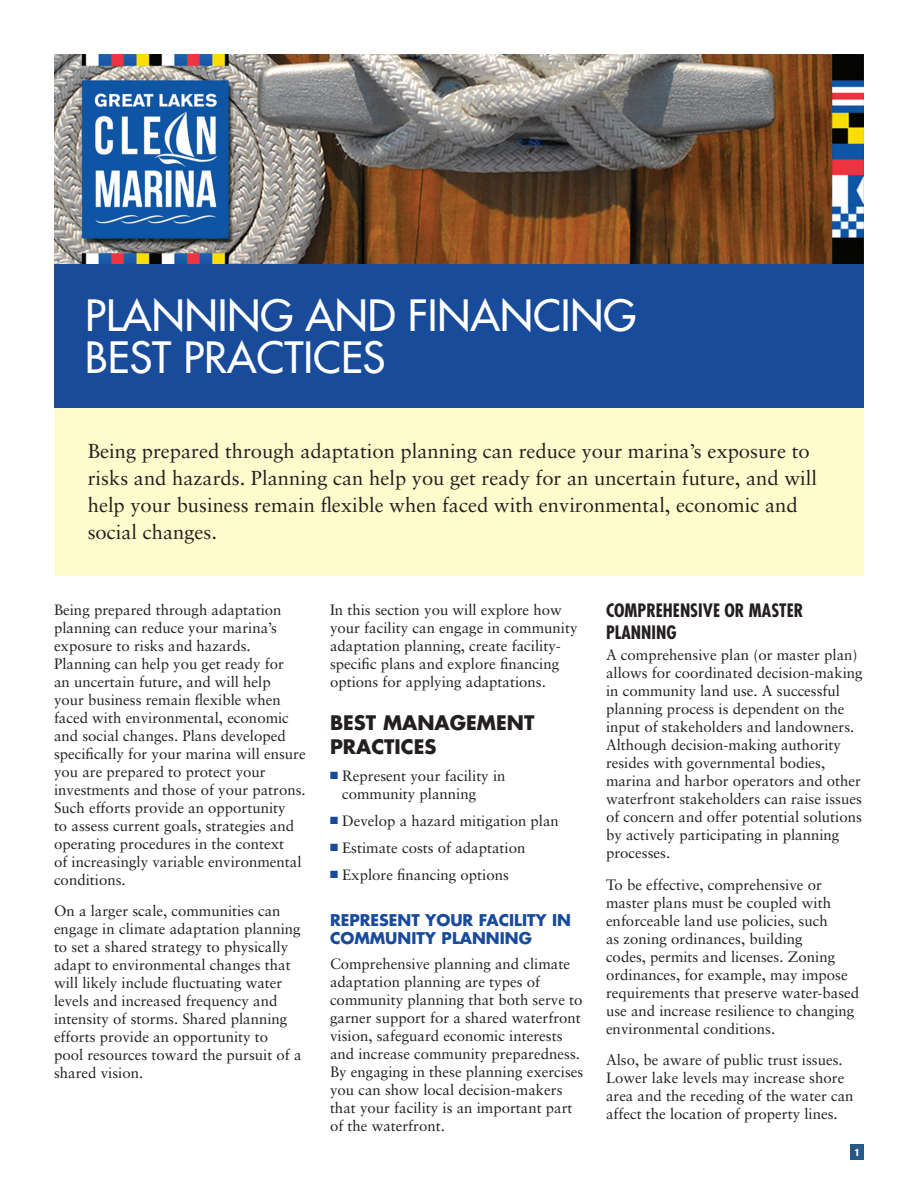
<style>
.page{position:relative;width:918px;height:1188px;background:#fff}
.page>*{position:absolute;margin:0;border:0;box-sizing:border-box;transform-origin:0 0}
.Page_Title{font:42px/42px "Futura";color:#fff}
.body_text{font:20.25px/27px "Sabon";color:#231f20}
.sub_title{font:700 19.5px/23.4px "Futura";color:#231f20}
.subhead3{font:700 condensed 18px/21.6px "Futura";color:#231f20}
.subhead2{font:700 15.75px/18.9px "Futura";color:#194b9b}
.body_text-2{font:15px/18px "Sabon";color:#231f20}
.numbers_bullet_pt{font:15px/18px "Sabon";color:#231f20}
.body_text-3{font:700 10.5px "Akzidenz Grotesk BE";color:#fff}
.s1{color:#194b9b}
</style>
<div class="page">
<div style="left:850px;top:1144px;width:14px;height:16px;background:#265988"></div>
<div style="left:54px;top:408px;width:810px;height:168px;background:#fffbcc"></div>
<img style="left:54px;top:54px;width:810px;height:211px">
<div style="left:54px;top:265px;width:810px;height:143px;background:#194b9b"></div>
<p class="Page_Title" style="left:85px;top:294px;width:552px">PLANNING AND FINANCING<br>BEST PRACTICES</p>
<p class="body_text" style="left:88px;top:437px;width:731px">Being prepared through adaptation planning can reduce your marina’s exposure to risks and hazards. Planning can help you get ready for an uncertain future, and will help your business remain flexible when faced with environmental, economic and social changes.</p>
<p class="body_text-2" style="left:54px;top:600px;width:253px">Being prepared through adaptation planning can reduce your marina’s exposure to risks and hazards.<br>Planning can help you get ready for<br>an uncertain future, and will help<br>your business remain flexible when faced with environmental, economic and social changes. Plans developed specifically for your marina will ensure you are prepared to protect your investments and those of your patrons.<br>Such efforts provide an opportunity<br>to assess current goals, strategies and operating procedures in the context<br>of increasingly variable environmental conditions.</p>
<p class="body_text-2" style="left:54px;top:902px;width:249px">On a larger scale, communities can engage in climate adaptation planning to set a shared strategy to physically adapt to environmental changes that will likely include fluctuating water levels and increased frequency and intensity of storms. Shared planning efforts provide an opportunity to<br>pool resources toward the pursuit of a shared vision.</p>
<p class="body_text-2" style="left:330px;top:600px;width:249px">In this section you will explore how your facility can engage in community adaptation planning, create facility&shy;specific plans and explore financing options for applying adaptations.</p>
<p class="sub_title" style="left:330px;top:711px;width:206px">BEST MANAGEMENT<br>PRACTICES</p>
<p class="numbers_bullet_pt" style="left:342px;top:766px;width:165px;text-indent:-12px"><span class="s1">■</span> Represent your facility in community planning</p>
<p class="numbers_bullet_pt" style="left:330px;top:811px;width:230px"><span class="s1">■</span> Develop a hazard mitigation plan</p>
<p class="numbers_bullet_pt" style="left:330px;top:838px;width:197px"><span class="s1">■</span> Estimate costs of adaptation</p>
<p class="body_text-2" style="left:330px;top:865px;width:180px"><span class="s1">■</span> Explore financing options</p>
<p class="subhead2" style="left:330px;top:910px;width:243px">REPRESENT YOUR FACILITY IN<br>COMMUNITY PLANNING</p>
<p class="body_text-2" style="left:330px;top:955px;width:255px">Comprehensive planning and climate adaptation planning are types of community planning that both serve to garner support for a shared waterfront vision, safeguard economic interests and increase community preparedness.<br>By engaging in these planning exercises you can show local decision-makers that your facility is an important part of the waterfront.</p>
<p class="subhead3" style="left:606px;top:600px;width:199px">COMPREHENSIVE OR MASTER<br>PLANNING</p>
<p class="body_text-2" style="left:606px;top:646px;width:258px">A comprehensive plan (or master plan) allows for coordinated decision-making in community land use. A successful planning process is dependent on the input of stakeholders and landowners.<br>Although decision-making authority resides with governmental bodies, marina and harbor operators and other waterfront stakeholders can raise issues of concern and offer potential solutions by actively participating in planning processes.</p>
<p class="body_text-2" style="left:606px;top:875px;width:255px">To be effective, comprehensive or master plans must be coupled with enforceable land use policies, such<br>as zoning ordinances, building<br>codes, permits and licenses. Zoning ordinances, for example, may impose requirements that preserve water-based use and increase resilience to changing environmental conditions.</p>
<p class="body_text-2" style="left:606px;top:1051px;width:249px">Also, be aware of public trust issues.<br>Lower lake levels may increase shore area and the receding of the water can affect the location of property lines.</p>
<p class="body_text-3" style="left:854px;top:1146px;width:7px">1</p>
</div>
